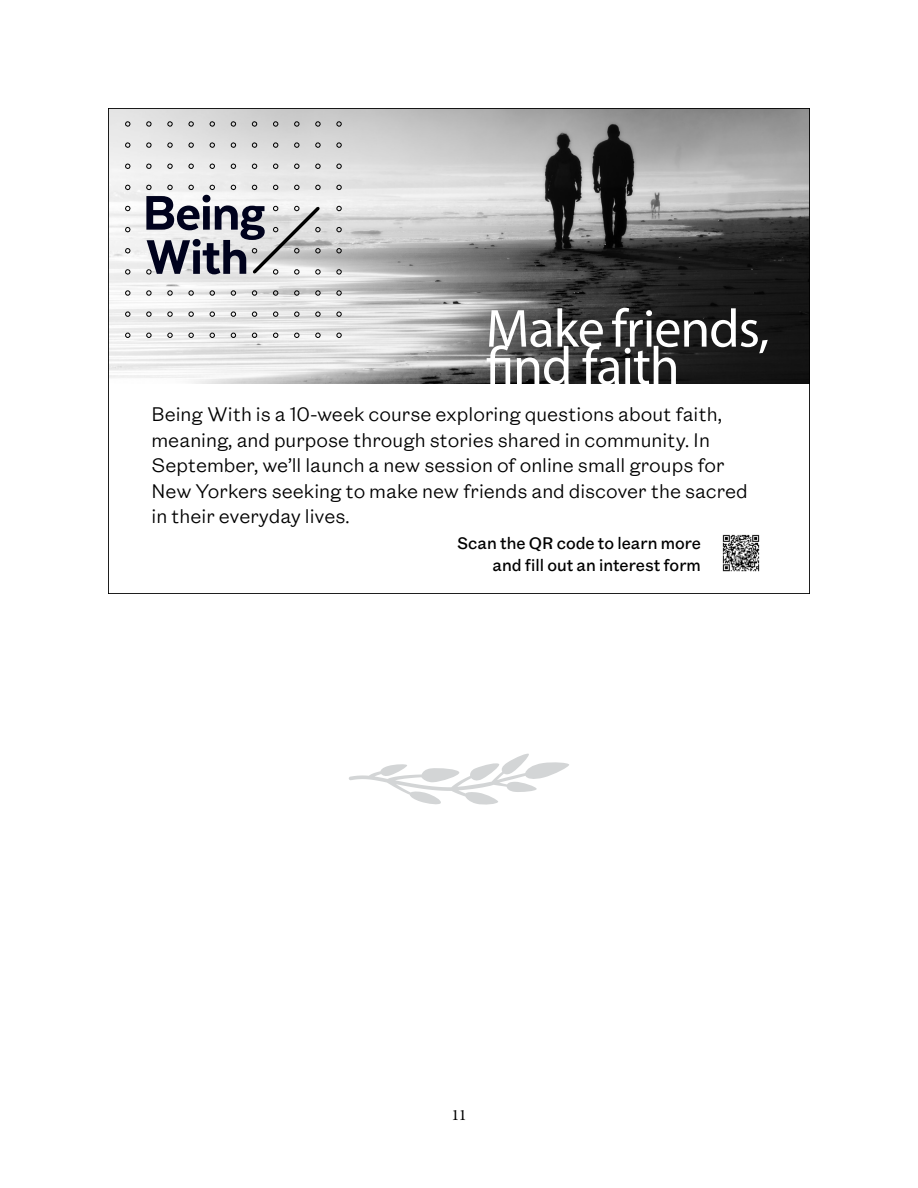
<style>
.page{position:relative;width:918px;height:1188px;background:#fff}
.page>*{position:absolute;margin:0;border:0;box-sizing:border-box;transform-origin:0 0}
.t1{font:54px "Myriad Pro";letter-spacing:-.02em;color:#fff}
.t2{font:300 19.5px/25.5px "Community Gothic";color:#000}
.t3{font:16.5px/22.5px "Community Gothic";color:#000;text-align:right}
.t4{font:16.5px "Arno Pro";color:#000}
</style>
<div class="page">
<svg style="left:349px;top:753px;width:220px;height:52px"></svg>
<img style="left:110px;top:110px;width:698px;height:273px">
<svg style="left:125px;top:122px;width:217px;height:216px"></svg>
<svg style="left:146px;top:195px;width:177px;height:82px"></svg>
<img style="left:722px;top:534px;width:38px;height:38px">
<h1 class="t1" style="left:486px;top:295px;width:285px">Make friends,</h1>
<h1 class="t1" style="left:486px;top:333px;width:195px">find faith</h1>
<p class="t2" style="left:152px;top:401px;width:598px">Being With is a 10-week course exploring questions about faith, meaning, and purpose through stories shared in community. In September, we’ll launch a new session of online small groups for New Yorkers seeking to make new friends and discover the sacred in their everyday lives.</p>
<p class="t3" style="left:457px;top:531px;width:245px">Scan the QR code to learn more and fill out an interest form</p>
<p class="t4" style="left:451px;top:1106px;width:17px">11</p>
</div>
